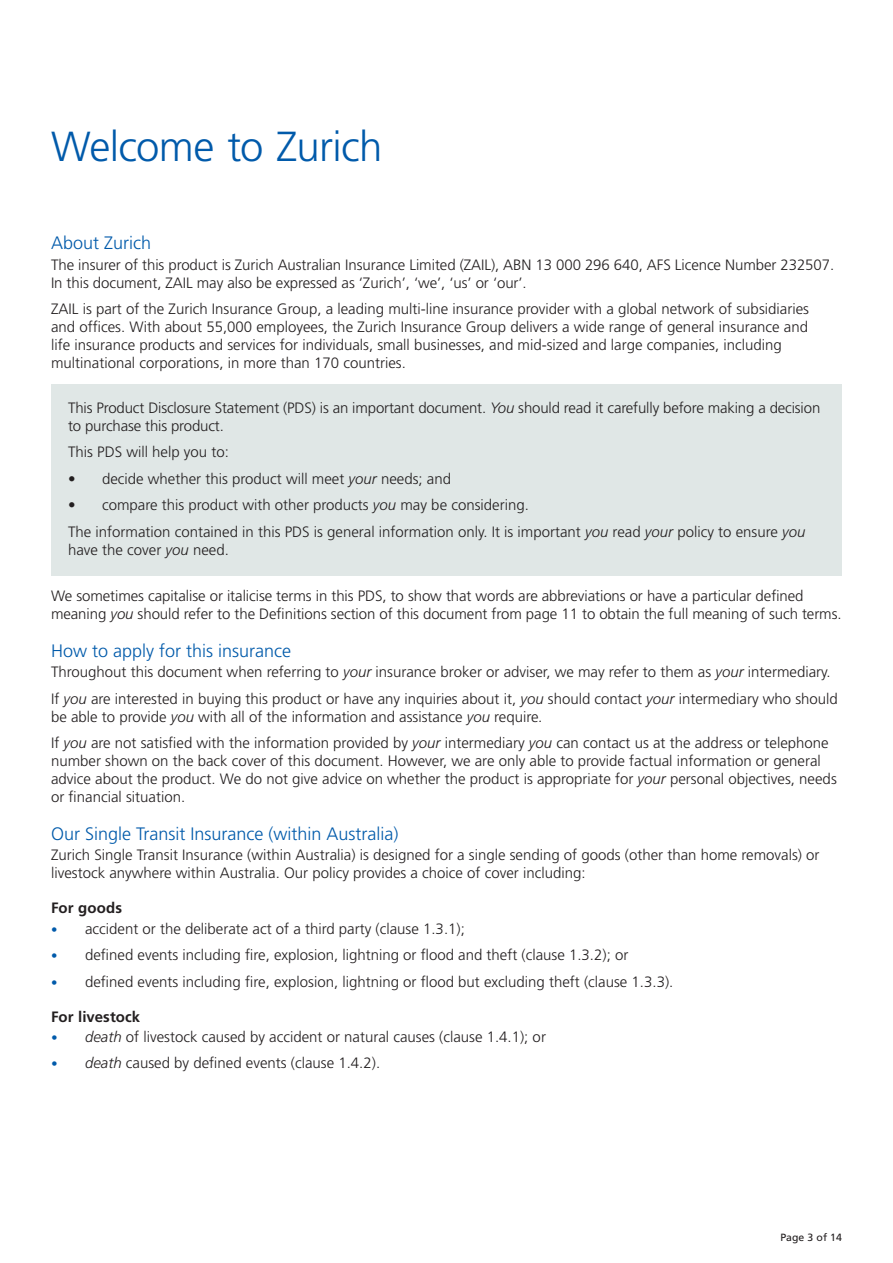
<style>
.page{position:relative;width:893px;height:1263px;background:#fff}
.page>*{position:absolute;margin:0;border:0;box-sizing:border-box;transform-origin:0 0}
.Head_1{font:300 42px "Frutiger";letter-spacing:-.015em;color:#015aaa}
.Head_2{font:300 18px "Frutiger";color:#015aaa}
.Body_text{font:300 15px/18px "Frutiger";color:#231f20}
.Head_3_indent_8mm{font:700 15px "Frutiger";letter-spacing:.005em;color:#231f20}
.t1{font:10.5px "Frutiger";color:#231f20}
.s1{font-style:italic}
.s2{font-size:12.75px;color:#015aaa}
.s3{font-style:italic;font-size:12.75px;color:#015aaa}
</style>
<div class="page">
<div style="left:51px;top:384px;width:791px;height:191px;background:#e0e7e6"></div>
<p class="Head_1" style="left:51px;top:122px;width:333px">Welcome to Zurich</p>
<p class="Head_2" style="left:51px;top:233px;width:102px">About Zurich</p>
<p class="Body_text" style="left:51px;top:255px;width:785px">The insurer of this product is Zurich Australian Insurance Limited (ZAIL), ABN 13 000 296 640, AFS Licence Number 232507.<br>In this document, ZAIL may also be expressed as ‘Zurich’, ‘we’, ‘us’ or ‘our’.</p>
<p class="Body_text" style="left:51px;top:300px;width:759px">ZAIL is part of the Zurich Insurance Group, a leading multi-line insurance provider with a global network of subsidiaries and offices. With about 55,000 employees, the Zurich Insurance Group delivers a wide range of general insurance and life insurance products and services for individuals, small businesses, and mid-sized and large companies, including multinational corporations, in more than 170 countries.</p>
<p class="Body_text" style="left:68px;top:398px;width:754px">This Product Disclosure Statement (PDS) is an important document. <span class="s1">You</span> should read it carefully before making a decision to purchase this product.</p>
<p class="Body_text" style="left:68px;top:443px;width:162px">This PDS will help you to:</p>
<p class="Body_text" style="left:68px;top:470px;width:384px">• decide whether this product will meet <span class="s1">your</span> needs; and</p>
<p class="Body_text" style="left:68px;top:492px;width:739px;line-height:26.5px">• compare this product with other products <span class="s1">you</span> may be considering.<br>The information contained in this PDS is general information only. It is important <span class="s1">you</span> read <span class="s1">your</span> policy to ensure <span class="s1">you</span></p>
<p class="Body_text" style="left:68px;top:541px;width:162px">have the cover <span class="s1">you</span> need.</p>
<p class="Body_text" style="left:51px;top:587px;width:792px">We sometimes capitalise or italicise terms in this PDS, to show that words are abbreviations or have a particular defined meaning <span class="s1">you</span> should refer to the Definitions section of this document from page 11 to obtain the full meaning of such terms.</p>
<p class="Head_2" style="left:51px;top:641px;width:242px">How to apply for this insurance</p>
<p class="Body_text" style="left:51px;top:663px;width:781px">Throughout this document when referring to <span class="s1">your</span> insurance broker or adviser, we may refer to them as <span class="s1">your</span> intermediary.</p>
<p class="Body_text" style="left:51px;top:689px;width:788px">If <span class="s1">you</span> are interested in buying this product or have any inquiries about it, <span class="s1">you</span> should contact <span class="s1">your</span> intermediary who should be able to provide <span class="s1">you</span> with all of the information and assistance <span class="s1">you</span> require<span class="s1">.</span></p>
<p class="Body_text" style="left:51px;top:734px;width:787px">If <span class="s1">you</span> are not satisfied with the information provided by <span class="s1">your</span> intermediary <span class="s1">you</span> can contact us at the address or telephone number shown on the back cover of this document. However, we are only able to provide factual information or general advice about the product. We do not give advice on whether the product is appropriate for <span class="s1">your</span> personal objectives, needs or financial situation.</p>
<p class="Head_2" style="left:51px;top:824px;width:349px">Our Single Transit Insurance (within Australia)</p>
<p class="Body_text" style="left:51px;top:846px;width:770px">Zurich Single Transit Insurance (within Australia) is designed for a single sending of goods (other than home removals) or livestock anywhere within Australia. Our policy provides a choice of cover including:</p>
<p class="Head_3_indent_8mm" style="left:51px;top:899px;width:73px">For goods</p>
<p class="Body_text" style="left:51px;top:919px;width:415px"><span class="s2">•</span> accident or the deliberate act of a third party (clause 1.3.1);</p>
<p class="Body_text" style="left:51px;top:946px;width:579px"><span class="s2">•</span> defined events including fire, explosion, lightning or flood and theft (clause 1.3.2); or</p>
<p class="Body_text" style="left:51px;top:972px;width:624px"><span class="s2">•</span> defined events including fire, explosion, lightning or flood but excluding theft (clause 1.3.3).</p>
<p class="Head_3_indent_8mm" style="left:51px;top:1007px;width:91px">For livestock</p>
<p class="Body_text" style="left:51px;top:1027px;width:496px"><span class="s3">•</span> <span class="s1">death</span> of livestock caused by accident or natural causes (clause 1.4.1); or</p>
<p class="Body_text" style="left:51px;top:1054px;width:331px"><span class="s3">•</span> <span class="s1">death</span> caused by defined events (clause 1.4.2).</p>
<p class="t1" style="left:780px;top:1231px;width:63px">Page 3 of 14</p>
</div>
